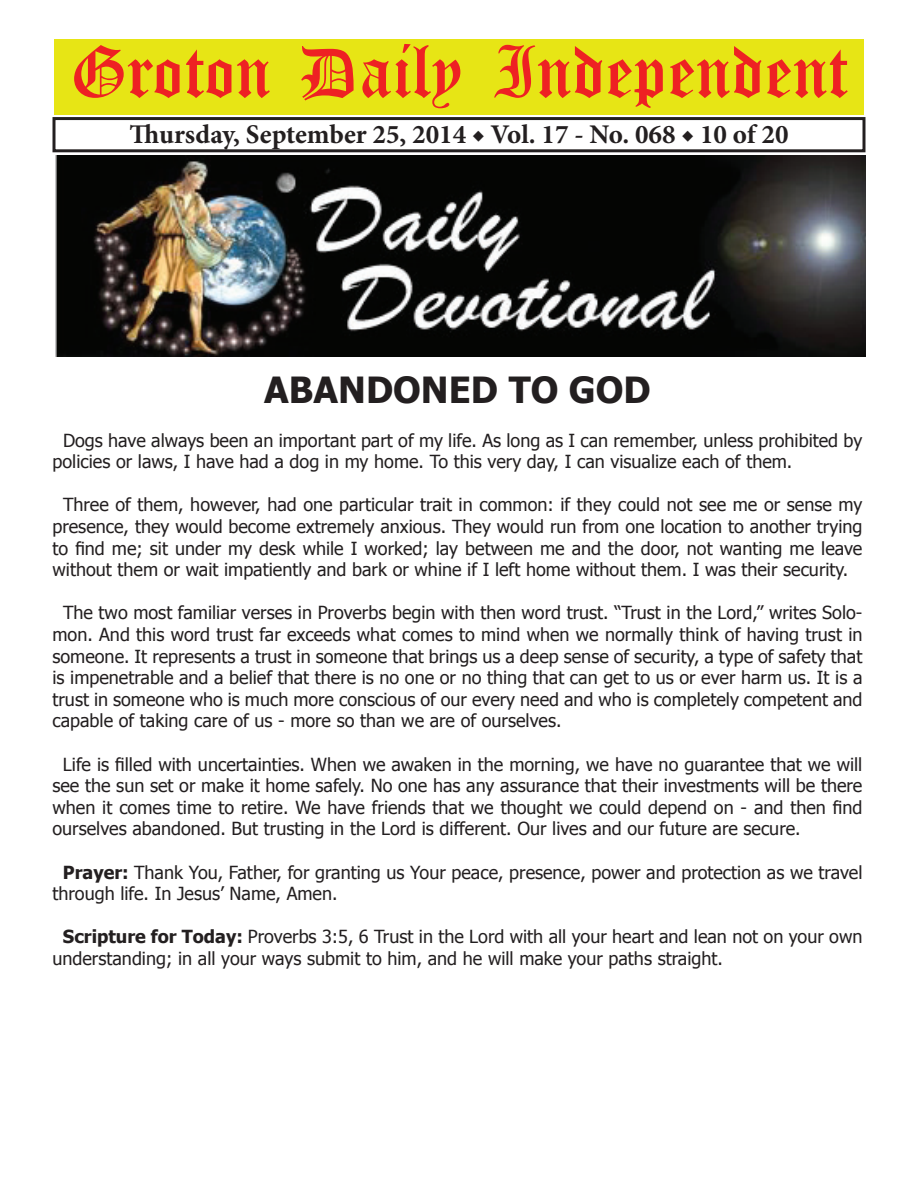
<style>
.page{position:relative;width:918px;height:1188px;background:#fff}
.page>*{position:absolute;margin:0;border:0;box-sizing:border-box;transform-origin:0 0}
.t1{font:54px "Old English Five";color:#ee2123}
.t2{font:700 36px "Tahoma";color:#231f20}
.t3{font:700 27px "Minion Pro";color:#231f20}
.t4{font:18px/21.6px "Tahoma";color:#231f20}
.s1{font-weight:700}
</style>
<div class="page">
<div style="left:52px;top:117px;width:814px;height:35px;border:3px solid #231f20"></div>
<div style="left:54px;top:40px;width:810px;height:75px;background:#e7e515"></div>
<img style="left:56px;top:155px;width:810px;height:201px">
<h1 class="t1" style="left:70px;top:47px;width:779px">Groton Daily Independent</h1>
<h3 class="t3" style="left:129px;top:116px;width:661px">Thursday, September 25, 2014 ◆ Vol. 17 - No. 068 ◆ 10 of 20</h3>
<h2 class="t2" style="left:264px;top:365px;width:388px">ABANDONED TO GOD</h2>
<p class="t4" style="left:53px;top:428px;width:811px;text-indent:10px">Dogs have always been an important part of my life. As long as I can remember, unless prohibited by policies or laws, I have had a dog in my home. To this very day, I can visualize each of them.</p>
<p class="t4" style="left:53px;top:493px;width:811px;text-align:justify;text-indent:10px">Three of them, however, had one particular trait in common: if they could not see me or sense my presence, they would become extremely anxious. They would run from one location to another trying to find me; sit under my desk while I worked; lay between me and the door, not wanting me leave without them or wait impatiently and bark or whine if I left home without them. I was their security.</p>
<p class="t4" style="left:52px;top:601px;width:812px;text-align:justify;text-indent:11px">The two most familiar verses in Proverbs begin with then word trust. “Trust in the Lord,” writes Solo&shy;mon. And this word trust far exceeds what comes to mind when we normally think of having trust in someone. It represents a trust in someone that brings us a deep sense of security, a type of safety that is impenetrable and a belief that there is no one or no thing that can get to us or ever harm us. It is a trust in someone who is much more conscious of our every need and who is completely competent and capable of taking care of us - more so than we are of ourselves.</p>
<p class="t4" style="left:52px;top:752px;width:811px;text-align:justify;text-indent:10px">Life is filled with uncertainties. When we awaken in the morning, we have no guarantee that we will see the sun set or make it home safely. No one has any assurance that their investments will be there when it comes time to retire. We have friends that we thought we could depend on - and then find ourselves abandoned. But trusting in the Lord is different. Our lives and our future are secure.</p>
<p class="t4" style="left:52px;top:860px;width:812px;text-indent:10px"><span class="s1">Prayer:</span> Thank You, Father, for granting us Your peace, presence, power and protection as we travel through life. In Jesus’ Name, Amen.</p>
<p class="t4" style="left:52px;top:925px;width:811px;text-indent:10px"><span class="s1">Scripture for Today:</span> Proverbs 3:5, 6 Trust in the Lord with all your heart and lean not on your own understanding; in all your ways submit to him, and he will make your paths straight.</p>
</div>
